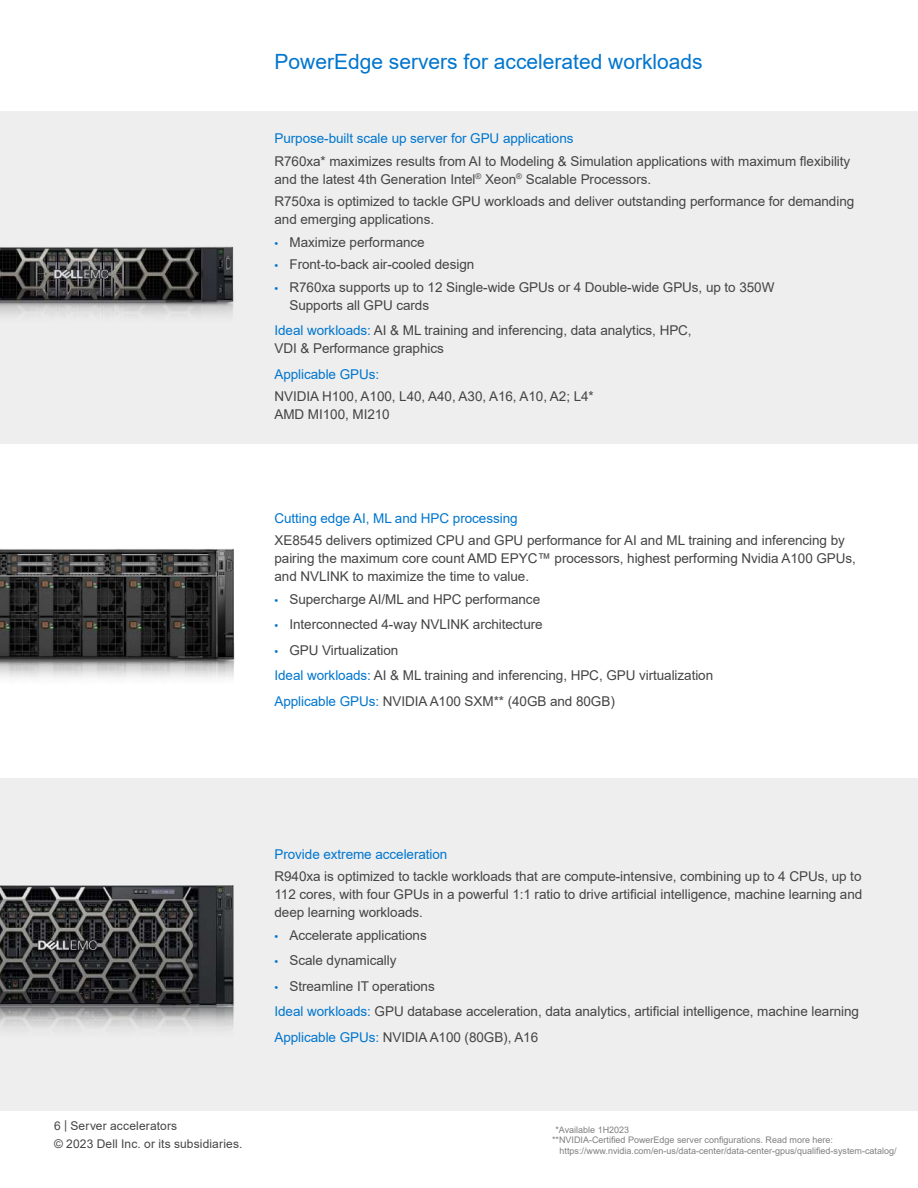
<style>
.page{position:relative;width:918px;height:1188px;background:#fff}
.page>*{position:absolute;margin:0;border:0;box-sizing:border-box;transform-origin:0 0}
.t1{font:21px "Arial";color:#0076ce}
.t2{font:13.5px/18px "Arial";letter-spacing:-.005em;color:#444}
.t3{font:13.5px "Arial";letter-spacing:-.005em;color:#0076ce}
.t4{font:12px/18px "Arial";letter-spacing:.015em;color:#444}
.t5{font:9px "Arial";color:#808080}
.s1{font-family:"Myriad Pro";color:#0076ce}
.s2{color:#0076ce}
</style>
<div class="page">
<div style="left:0;top:111px;width:918px;height:333px;background:#eee"></div>
<div style="left:0;top:778px;width:918px;height:333px;background:#eee"></div>
<img style="left:0;top:549px;width:235px;height:129px">
<img style="left:0;top:885px;width:234px;height:145px">
<img style="left:0;top:246px;width:234px;height:70px">
<h1 class="t1" style="left:274px;top:47px;width:430px">PowerEdge servers for accelerated workloads</h1>
<p class="t3" style="left:274px;top:129px;width:301px">Purpose-built scale up server for GPU applications</p>
<p class="t2" style="left:274px;top:152px;width:577px">R760xa* maximizes results from AI to Modeling &amp; Simulation applications with maximum flexibility and the latest 4th Generation Intel<sup>®</sup> Xeon<sup>®</sup> Scalable Processors.</p>
<p class="t2" style="left:274px;top:193px;width:581px">R750xa is optimized to tackle GPU workloads and deliver outstanding performance for demanding and emerging applications.</p>
<p class="t2" style="left:274px;top:233px;width:152px"><span class="s1">•</span> Maximize performance</p>
<p class="t2" style="left:274px;top:256px;width:201px"><span class="s1">•</span> Front-to-back air-cooled design</p>
<p class="t2" style="left:290px;top:278px;width:486px;text-indent:-15px"><span class="s1">•</span> R760xa supports up to 12 Single-wide GPUs or 4 Double-wide GPUs, up to 350W<br>Supports all GPU cards</p>
<p class="t2" style="left:274px;top:322px;width:419px"><span class="s2">Ideal workloads:</span> AI &amp; ML training and inferencing, data analytics, HPC,<br>VDI &amp; Performance graphics</p>
<p class="t3" style="left:274px;top:365px;width:106px">Applicable GPUs:</p>
<p class="t2" style="left:274px;top:388px;width:321px">NVIDIA H100, A100, L40, A40, A30, A16, A10, A2; L4*<br>AMD MI100, MI210</p>
<p class="t3" style="left:274px;top:509px;width:245px">Cutting edge AI, ML and HPC processing</p>
<p class="t2" style="left:274px;top:532px;width:583px">XE8545 delivers optimized CPU and GPU performance for AI and ML training and inferencing by pairing the maximum core count AMD EPYC™ processors, highest performing Nvidia A100 GPUs, and NVLINK to maximize the time to value.</p>
<p class="t2" style="left:274px;top:590px;width:267px"><span class="s1">•</span> Supercharge AI/ML and HPC performance</p>
<p class="t2" style="left:274px;top:616px;width:270px"><span class="s1">•</span> Interconnected 4-way NVLINK architecture</p>
<p class="t2" style="left:274px;top:637px;width:440px;line-height:25.5px"><span class="s1">•</span> GPU Virtualization<br><span class="s2">Ideal workloads:</span> AI &amp; ML training and inferencing, HPC, GPU virtualization<br><span class="s2">Applicable GPUs:</span> NVIDIA A100 SXM** (40GB and 80GB)</p>
<p class="t4" style="left:54px;top:1117px;width:190px">6 | Server accelerators<br>© 2023 Dell Inc. or its subsidiaries.</p>
<p class="t3" style="left:274px;top:845px;width:174px">Provide extreme acceleration</p>
<p class="t2" style="left:274px;top:868px;width:589px;text-align:justify">R940xa is optimized to tackle workloads that are compute-intensive, combining up to 4 CPUs, up to 112 cores, with four GPUs in a powerful 1:1 ratio to drive artificial intelligence, machine learning and deep learning workloads.</p>
<p class="t2" style="left:274px;top:926px;width:154px"><span class="s1">•</span> Accelerate applications</p>
<p class="t2" style="left:274px;top:952px;width:123px"><span class="s1">•</span> Scale dynamically</p>
<p class="t2" style="left:274px;top:973px;width:586px;line-height:25.5px"><span class="s1">•</span> Streamline IT operations<br><span class="s2">Ideal workloads:</span> GPU database acceleration, data analytics, artificial intelligence, machine learning<br><span class="s2">Applicable GPUs:</span> NVIDIA A100 (80GB), A16</p>
<p class="t5" style="left:555px;top:1123px;width:75px">*Available 1H2023</p>
<p class="t5" style="left:552px;top:1134px;width:283px">**NVIDIA-Certified PowerEdge server configurations. Read more here:</p>
<p class="t5" style="left:560px;top:1145px;width:339px">https://www.nvidia.com/en-us/data-center/data-center-gpus/qualified-system-catalog/</p>
</div>
